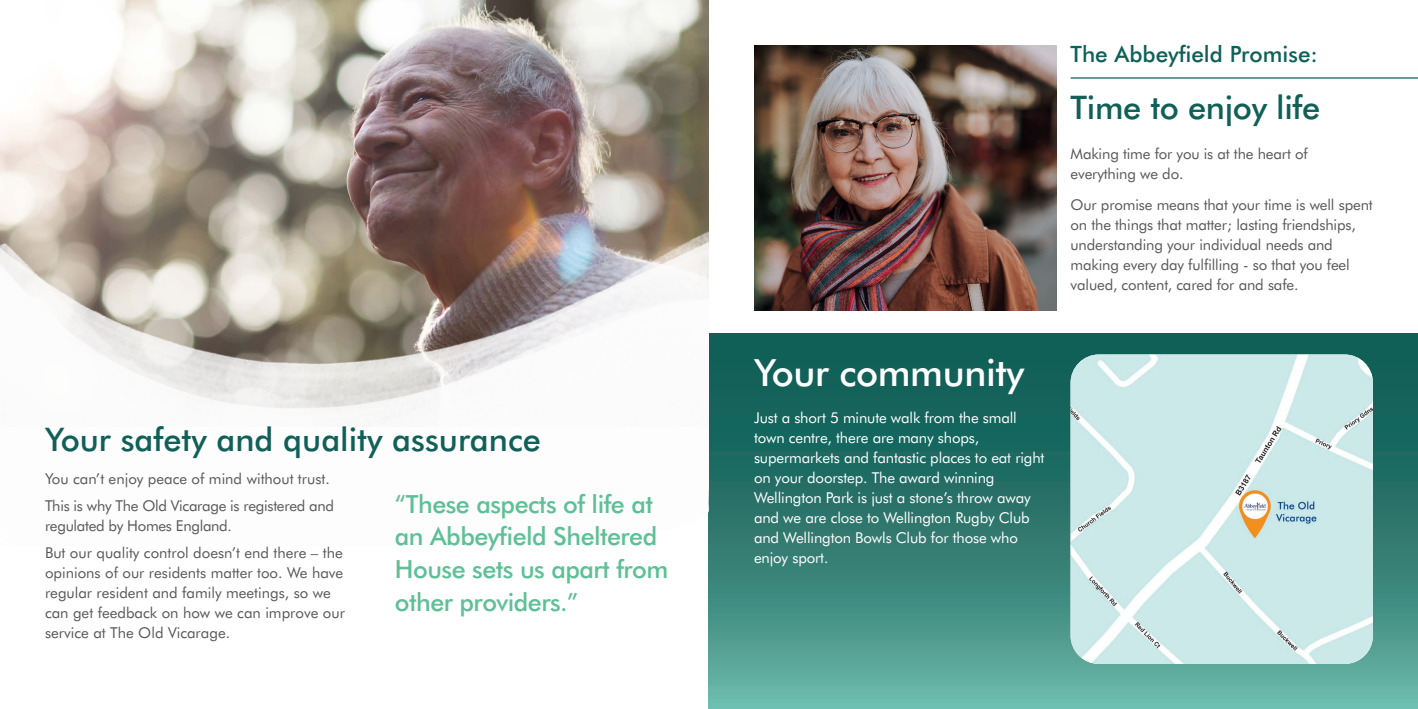
<style>
.page{position:relative;width:1418px;height:709px;background:#fff}
.page>*{position:absolute;margin:0;border:0;box-sizing:border-box;transform-origin:0 0}
.HEADER_143{font:500 37.5px "Futura BT";letter-spacing:-.01em;color:#fff}
.HEADER_143-2{font:500 32.5px "Futura BT";color:#106058}
.QUOTE{font:500 25px/32.5px "Futura BT";letter-spacing:-.02em;color:#5dc096}
.BODY_COPY{font:500 22.5px "Futura BT";color:#106058}
.BODY_COPY-2{font:15px/20px "Futura BT";letter-spacing:-.01em;color:#57585a}
.t1{font:15px/20px "Futura BT";letter-spacing:-.01em;color:#fff}
</style>
<div class="page">
<img style="left:104px;top:0;width:605px;height:79px">
<svg style="left:709px;top:333px;width:708px;height:376px;background:#348177"></svg>
<img style="left:754px;top:45px;width:302px;height:265px">
<img style="left:1070px;top:354px;width:302px;height:310px">
<img style="left:0;top:79px;width:709px;height:450px">
<hr style="left:1070px;top:77px;width:347px;height:2px;background:#106058">
<p class="HEADER_143-2" style="left:45px;top:419px;width:497px">Your safety and quality assurance</p>
<p class="BODY_COPY-2" style="left:45px;top:468px;width:286px">You can’t enjoy peace of mind without trust.</p>
<p class="BODY_COPY-2" style="left:45px;top:495px;width:290px">This is why The Old Vicarage is registered and regulated by Homes England.</p>
<p class="BODY_COPY-2" style="left:45px;top:542px;width:301px">But our quality control doesn’t end there – the opinions of our residents matter too. We have regular resident and family meetings, so we can get feedback on how we can improve our service at The Old Vicarage.</p>
<p class="QUOTE" style="left:395px;top:487px;width:275px">“These aspects of life at an Abbeyfield Sheltered<br>House sets us apart from other providers.”</p>
<p class="BODY_COPY" style="left:1070px;top:40px;width:249px">The Abbeyfield Promise:</p>
<p class="HEADER_143-2" style="left:1070px;top:87px;width:251px">Time to enjoy life</p>
<p class="BODY_COPY-2" style="left:1070px;top:144px;width:239px">Making time for you is at the heart of everything we do.</p>
<p class="BODY_COPY-2" style="left:1070px;top:194px;width:304px">Our promise means that your time is well spent on the things that matter; lasting friendships, understanding your individual needs and making every day fulfilling - so that you feel valued, content, cared for and safe.</p>
<p class="HEADER_143" style="left:754px;top:349px;width:272px">Your community</p>
<p class="t1" style="left:754px;top:407px;width:292px">Just a short 5 minute walk from the small town centre, there are many shops, supermarkets and fantastic places to eat right on your doorstep. The award winning Wellington Park is just a stone’s throw away and we are close to Wellington Rugby Club and Wellington Bowls Club for those who enjoy sport.</p>
</div>
